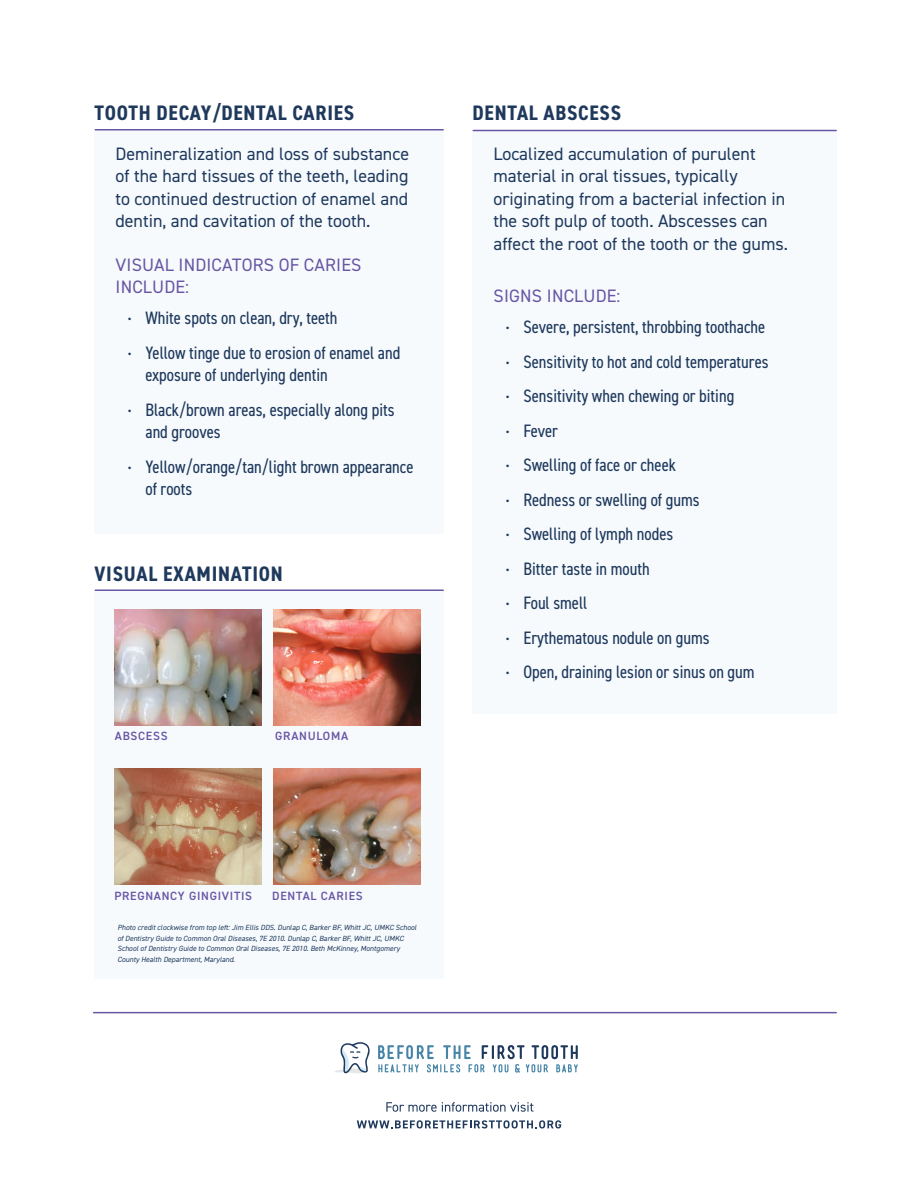
<style>
.page{position:relative;width:918px;height:1188px;background:#fff}
.page>*{position:absolute;margin:0;border:0;box-sizing:border-box;transform-origin:0 0}
.t1{font:700 condensed 21px "DIN2014";letter-spacing:.035em;color:#1f395d}
.t2{font:condensed 18px/22.5px "DIN2014";color:#1f395d}
.t3{font:18px/22.5px "DIN2014";color:#1f395d;text-align:justify}
.t4{font:18px/21.6px "DIN2014";letter-spacing:.01em;color:#6856a4}
.t5{font:600 12px "DIN2014";letter-spacing:.06em;color:#6856a4}
.credit{font:italic 7.5px/10.5px "DIN2014";color:#1f395d}
.s1{font-stretch:normal;font-size:15px}
</style>
<div class="page">
<div style="left:94px;top:130px;width:350px;height:404px;background:#f6fafd"></div>
<div style="left:472px;top:130px;width:365px;height:584px;background:#f6fafd"></div>
<hr style="left:95px;top:129px;width:348px;height:1px;background:#6856a4">
<hr style="left:473px;top:130px;width:363px;height:1px;background:#6856a4">
<div style="left:94px;top:590px;width:350px;height:388px;background:#f6fafd"></div>
<hr style="left:95px;top:590px;width:348px;height:1px;background:#6856a4">
<img style="left:115px;top:609px;width:147px;height:116px">
<img style="left:274px;top:609px;width:147px;height:116px">
<img style="left:114px;top:768px;width:148px;height:116px">
<img style="left:273px;top:768px;width:148px;height:116px">
<hr style="left:94px;top:1012px;width:742px;height:1px;background:#6856a4">
<svg style="left:386px;top:1102px;width:147px;height:10px"></svg>
<svg style="left:357px;top:1120px;width:204px;height:9px"></svg>
<svg style="left:335px;top:1042px;width:35px;height:32px"></svg>
<svg style="left:378px;top:1045px;width:200px;height:28px"></svg>
<p class="t1" style="left:95px;top:99px;width:261px">TOOTH DECAY/DENTAL CARIES</p>
<p class="t1" style="left:473px;top:99px;width:150px">DENTAL ABSCESS</p>
<p class="t3" style="left:116px;top:142px;width:295px">Demineralization and loss of substance of the hard tissues of the teeth, leading to continued destruction of enamel and dentin, and cavitation of the tooth.</p>
<p class="t4" style="left:116px;top:254px;width:247px">VISUAL INDICATORS OF CARIES<br>INCLUDE:</p>
<p class="t2" style="left:128px;top:306px;width:212px"><span class="s1">•</span> White spots on clean, dry, teeth</p>
<p class="t2" style="left:146px;top:341px;width:256px;text-indent:-18px"><span class="s1">•</span> Yellow tinge due to erosion of enamel and exposure of underlying dentin</p>
<p class="t2" style="left:146px;top:398px;width:251px;text-indent:-18px"><span class="s1">•</span> Black/brown areas, especially along pits and grooves</p>
<p class="t2" style="left:146px;top:455px;width:270px;text-indent:-18px"><span class="s1">•</span> Yellow/orange/tan/light brown appearance of roots</p>
<p class="t1" style="left:95px;top:560px;width:190px">VISUAL EXAMINATION</p>
<p class="t5" style="left:115px;top:728px;width:54px">ABSCESS</p>
<p class="t5" style="left:275px;top:728px;width:74px">GRANULOMA</p>
<p class="t5" style="left:114px;top:888px;width:139px">PREGNANCY GINGIVITIS</p>
<p class="t5" style="left:272px;top:888px;width:92px">DENTAL CARIES</p>
<p class="credit" style="left:117px;top:922px;width:301px">Photo credit clockwise from top left: Jim Ellis DDS. Dunlap C, Barker BF, Whitt JC, UMKC School of Dentistry Guide to Common Oral Diseases, 7E 2010. Dunlap C, Barker BF, Whitt JC, UMKC School of Dentistry Guide to Common Oral Diseases, 7E 2010. Beth McKinney, Montgomery County Health Department, Maryland.</p>
<p class="t3" style="left:494px;top:142px;width:296px;text-align:left">Localized accumulation of purulent material in oral tissues, typically originating from a bacterial infection in the soft pulp of tooth. Abscesses can affect the root of the tooth or the gums.</p>
<p class="t4" style="left:494px;top:284px;width:128px">SIGNS INCLUDE:</p>
<p class="t2" style="left:506px;top:315px;width:261px"><span class="s1">•</span> Severe, persistent, throbbing toothache</p>
<p class="t2" style="left:506px;top:350px;width:265px"><span class="s1">•</span> Sensitivity to hot and cold temperatures</p>
<p class="t2" style="left:506px;top:384px;width:230px"><span class="s1">•</span> Sensitivity when chewing or biting</p>
<p class="t2" style="left:506px;top:419px;width:54px"><span class="s1">•</span> Fever</p>
<p class="t2" style="left:506px;top:453px;width:172px"><span class="s1">•</span> Swelling of face or cheek</p>
<p class="t2" style="left:506px;top:488px;width:196px"><span class="s1">•</span> Redness or swelling of gums</p>
<p class="t2" style="left:506px;top:522px;width:169px"><span class="s1">•</span> Swelling of lymph nodes</p>
<p class="t2" style="left:506px;top:557px;width:146px"><span class="s1">•</span> Bitter taste in mouth</p>
<p class="t2" style="left:506px;top:591px;width:83px"><span class="s1">•</span> Foul smell</p>
<p class="t2" style="left:506px;top:626px;width:206px"><span class="s1">•</span> Erythematous nodule on gums</p>
<p class="t2" style="left:506px;top:660px;width:251px"><span class="s1">•</span> Open, draining lesion or sinus on gum</p>
</div>
